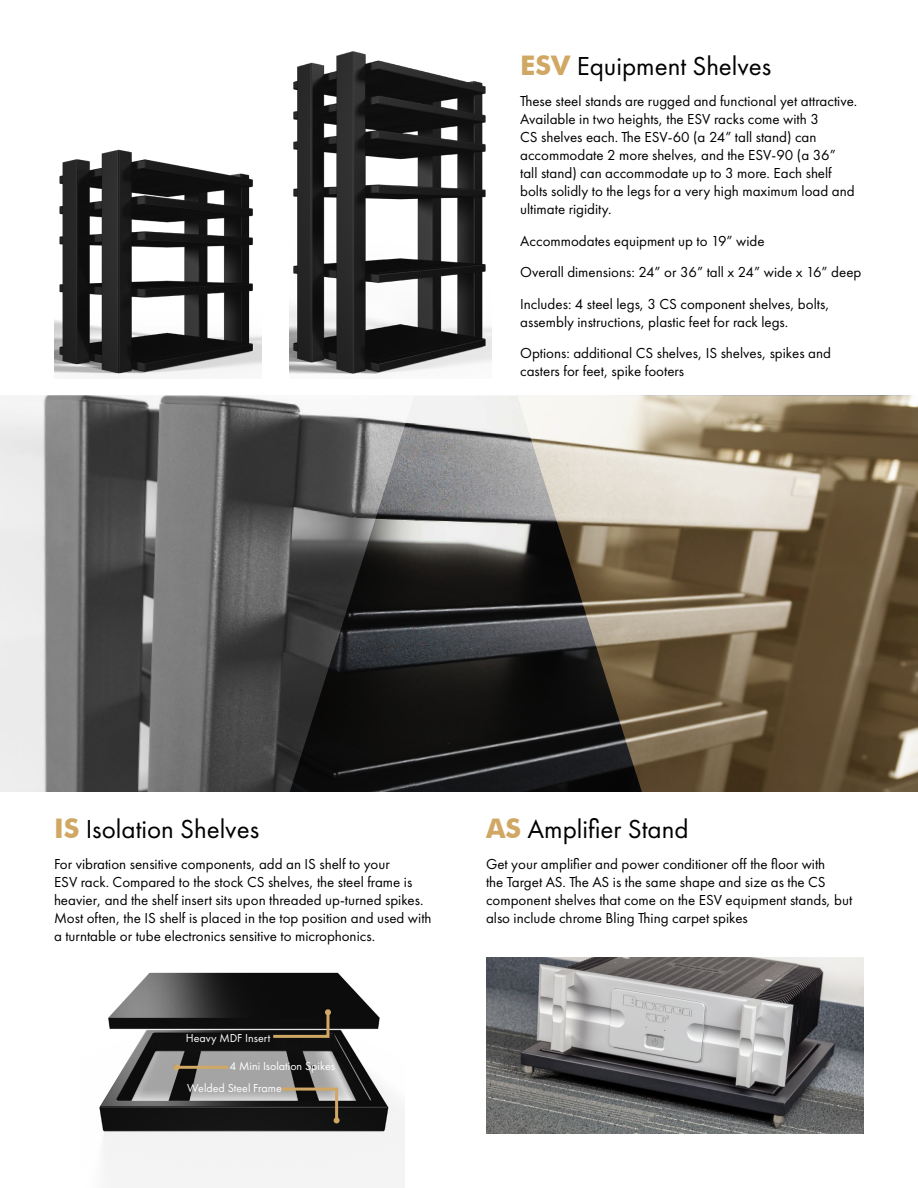
<style>
.page{position:relative;width:918px;height:1188px;background:#fff}
.page>*{position:absolute;margin:0;border:0;box-sizing:border-box;transform-origin:0 0}
.t1{font:27px "Futura PT";color:#000}
.t2{font:15px/18px "Futura PT";color:#000}
.t3{font:12px/21.9px "Futura PT";color:#fff}
.s1{font-family:"Futura BT";font-weight:700;color:#d0a864}
</style>
<div class="page">
<svg style="left:414px;top:396px;width:103px;height:396px;background:#585858"></svg>
<svg style="left:517px;top:396px;width:401px;height:396px;background:#7c6f5b"></svg>
<svg style="left:0;top:396px;width:414px;height:396px;background:#676767"></svg>
<img style="left:290px;top:51px;width:202px;height:323px">
<img style="left:54px;top:149px;width:208px;height:226px">
<img style="left:99px;top:972px;width:306px;height:216px">
<img style="left:486px;top:958px;width:378px;height:176px">
<svg style="left:270px;top:1009px;width:61px;height:30px;background:#312b22"></svg>
<hr style="left:176px;top:1066px;width:52px;height:3px;background:#d0a864">
<svg style="left:173px;top:1064px;width:6px;height:6px"></svg>
<svg style="left:279px;top:1086px;width:61px;height:37px;background:#4c483f"></svg>
<h1 class="t1" style="left:520px;top:50px;width:253px"><span class="s1">ESV</span> Equipment Shelves</h1>
<p class="t2" style="left:520px;top:92px;width:339px">These steel stands are rugged and functional yet attractive.<br>Available in two heights, the ESV racks come with 3<br>CS shelves each. The ESV-60 (a 24” tall stand) can accommodate 2 more shelves, and the ESV-90 (a 36”<br>tall stand) can accommodate up to 3 more. Each shelf bolts solidly to the legs for a very high maximum load and ultimate rigidity.</p>
<p class="t2" style="left:520px;top:225px;width:343px;line-height:31.5px">Accommodates equipment up to 19” wide<br>Overall dimensions: 24” or 36” tall x 24” wide x 16” deep<br>Includes: 4 steel legs, 3 CS component shelves, bolts,</p>
<p class="t2" style="left:520px;top:306px;width:312px;line-height:31.5px">assembly instructions, plastic feet for rack legs.<br>Options: additional CS shelves, IS shelves, spikes and</p>
<p class="t2" style="left:520px;top:362px;width:165px">casters for feet, spike footers</p>
<h1 class="t1" style="left:54px;top:813px;width:207px"><span class="s1">IS</span> Isolation Shelves</h1>
<p class="t2" style="left:54px;top:855px;width:379px">For vibration sensitive components, add an IS shelf to your<br>ESV rack. Compared to the stock CS shelves, the steel frame is heavier, and the shelf insert sits upon threaded up-turned spikes.<br>Most often, the IS shelf is placed in the top position and used with a turntable or tube electronics sensitive to microphonics.</p>
<p class="t3" style="left:186px;top:1027px;width:86px">Heavy MDF Insert</p>
<p class="t3" style="left:187px;top:1055px;width:149px;text-indent:42px">4 Mini Isolation Spikes<br>Welded Steel Frame</p>
<h1 class="t1" style="left:486px;top:813px;width:204px"><span class="s1">AS</span> Amplifier Stand</h1>
<p class="t2" style="left:486px;top:855px;width:368px">Get your amplifier and power conditioner off the floor with<br>the Target AS. The AS is the same shape and size as the CS component shelves that come on the ESV equipment stands, but also include chrome Bling Thing carpet spikes</p>
</div>
